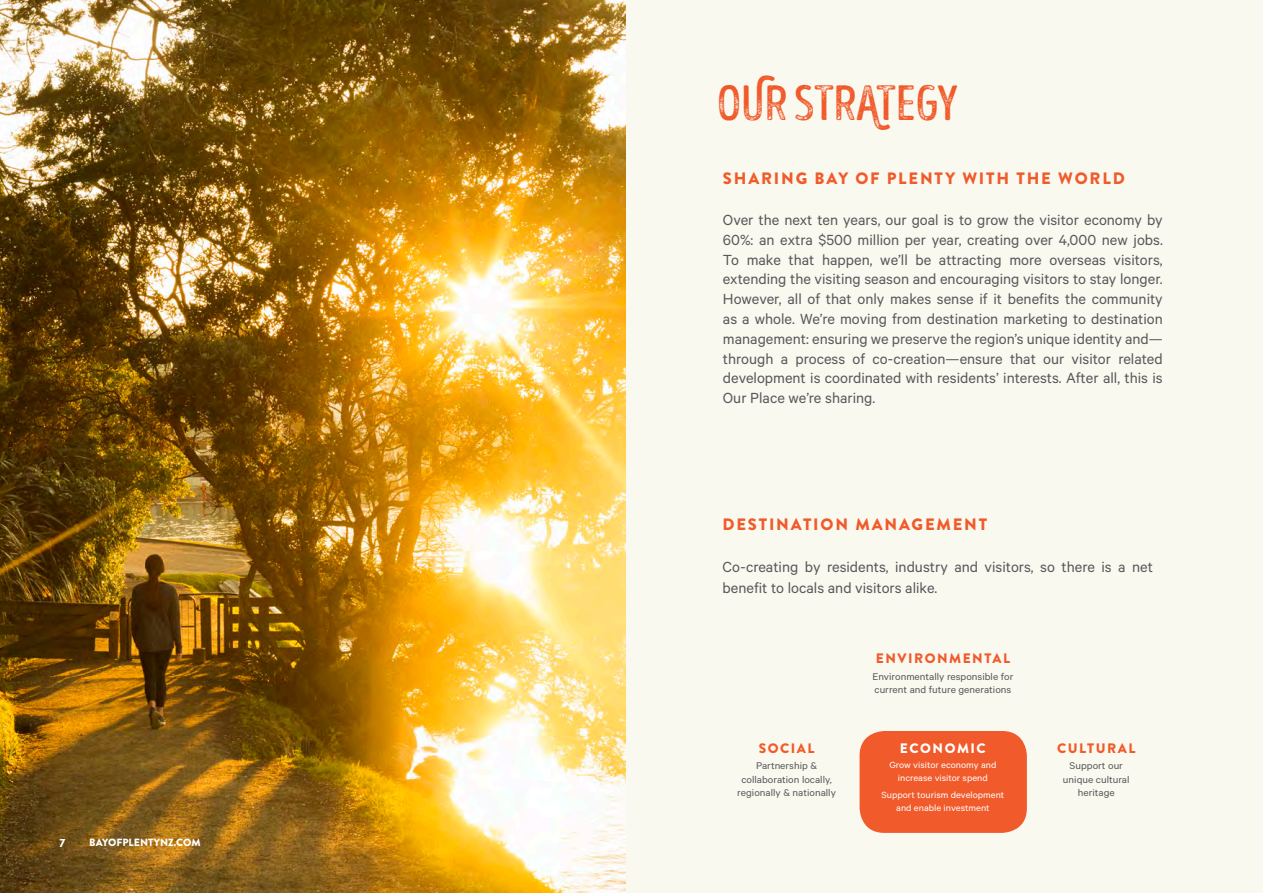
<style>
.page{position:relative;width:1263px;height:893px;background:#f9f9f0}
.page>*{position:absolute;margin:0;border:0;box-sizing:border-box;transform-origin:0 0}
.t1{font:49.5px "Intro Head BUC G Base";color:#f15929}
.t2{font:16.5px/19.8px "Calibre";color:#57585a;text-align:justify}
.t3{font:900 16.5px "Brandon Grotesque";letter-spacing:.11em;color:#f15a2a}
.t4{font:900 13.65px "Brandon Grotesque";letter-spacing:.11em;color:#f15a2a}
.t5{font:900 13.65px "Brandon Grotesque";letter-spacing:.11em;color:#fff}
.t6{font:900 12px "Brandon Grotesque";color:#fff}
.t7{font:10.95px/13px "Calibre";color:#57585a;text-align:center;scale:1.06 1}
.t8{font:900 10.5px "Brandon Grotesque";color:#fff}
.t9{font:10.05px/12.1px "Calibre";color:#fff;text-align:center;scale:1.06 1}
</style>
<div class="page">
<img style="left:0;top:0;width:625px;height:893px">
<div style="left:859px;top:731px;width:168px;height:102px;background:#f15a2a;border-radius:25px"></div>
<p class="t6" style="left:60px;top:835px;width:7px">7</p>
<p class="t8" style="left:89px;top:835px;width:113px">BAYOFPLENTYNZ.COM</p>
<p class="t1" style="left:717px;top:75px;width:242px">OUr strAtegy</p>
<p class="t3" style="left:723px;top:166px;width:403px">SHARING BAY OF PLENTY WITH THE WORLD</p>
<p class="t2" style="left:723px;top:209px;width:441px">Over the next ten years, our goal is to grow the visitor economy by 60%: an extra $500 million per year, creating over 4,000 new jobs.<br>To make that happen, we’ll be attracting more overseas visitors, extending the visiting season and encouraging visitors to stay longer.<br>However, all of that only makes sense if it benefits the community as a whole. We’re moving from destination marketing to destination management: ensuring we preserve the region’s unique identity and— through a process of co-creation—ensure that our visitor related development is coordinated with residents’ interests. After all, this is Our Place we’re sharing.</p>
<p class="t3" style="left:722px;top:513px;width:266px">DESTINATION MANAGEMENT</p>
<p class="t2" style="left:722px;top:555px;width:432px;line-height:21.6px">Co-creating by residents, industry and visitors, so there is a net benefit to locals and visitors alike.</p>
<p class="t4" style="left:759px;top:739px;width:57px">SOCIAL</p>
<p class="t7" style="left:741px;top:759px;width:87px">Partnership &amp; collaboration locally,</p>
<p class="t7" style="left:737px;top:785px;width:95px">regionally &amp; nationally</p>
<p class="t4" style="left:876px;top:649px;width:136px">ENVIRONMENTAL</p>
<p class="t7" style="left:872px;top:669px;width:134px;text-align:left">Environmentally responsible for current and future generations</p>
<p class="t5" style="left:900px;top:739px;width:87px">ECONOMIC</p>
<p class="t9" style="left:889px;top:759px;width:103px">Grow visitor economy and increase visitor spend</p>
<p class="t9" style="left:881px;top:789px;width:117px">Support tourism development and enable investment</p>
<p class="t4" style="left:1057px;top:739px;width:80px">CULTURAL</p>
<p class="t7" style="left:1069px;top:759px;width:52px">Support our</p>
<p class="t7" style="left:1063px;top:772px;width:64px">unique cultural</p>
<p class="t7" style="left:1078px;top:785px;width:36px">heritage</p>
</div>
